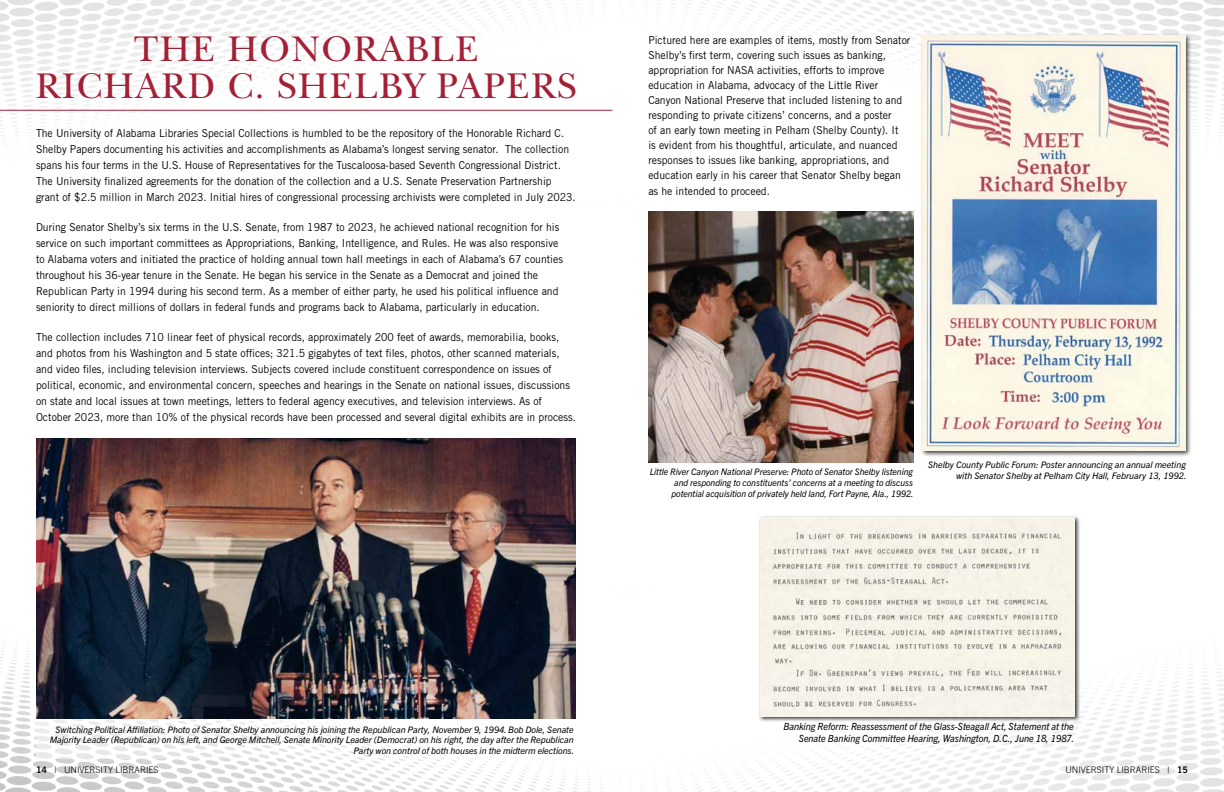
<style>
.page{position:relative;width:1224px;height:792px;background:#fff}
.page>*{position:absolute;margin:0;border:0;box-sizing:border-box;transform-origin:0 0}
.t1{font:37.2px/37.2px "New Baskerville Std";letter-spacing:.04em;color:#a32035;text-align:center}
.t2{font:11px/16px "Trade Gothic LT Std";color:#000;scale:.95 1}
.t3{font:italic 9.9px/11.9px "Trade Gothic Next LT Pro";letter-spacing:-.005em;color:#000;text-align:right;scale:.93 1}
.t4{font:italic 9px/10.8px "Trade Gothic Next LT Pro";letter-spacing:-.005em;color:#000;text-align:right}
.t5{font:300 9px "Trade Gothic LT Std";color:#000}
.s1{font-family:"Trade Gothic LT Std Bd 2";font-weight:400}
</style>
<div class="page">
<svg style="left:586px;top:776px;width:5px;height:16px"></svg>
<svg style="left:0;top:640px;width:578px;height:152px"></svg>
<svg style="left:600px;top:776px;width:4px;height:16px"></svg>
<svg style="left:654px;top:664px;width:570px;height:128px"></svg>
<svg style="left:0;top:0;width:582px;height:142px"></svg>
<svg style="left:657px;top:0;width:567px;height:136px"></svg>
<div style="left:758px;top:515px;width:322px;height:207px;background:#000;opacity:.75"></div>
<img style="left:760px;top:517px;width:315px;height:199px">
<img style="left:648px;top:211px;width:266px;height:251px">
<div style="left:920px;top:33px;width:272px;height:424px;background:#000;opacity:.75"></div>
<img style="left:922px;top:36px;width:264px;height:415px">
<hr style="left:0;top:110px;width:612px;height:1px;background:#a32035">
<img style="left:36px;top:438px;width:540px;height:281px">
<svg style="left:36px;top:719px;width:542px;height:39px"></svg>
<h1 class="t1" style="left:36px;top:31px;width:542px">THE HONORABLE<br>RICHARD C. SHELBY PAPERS</h1>
<p class="t2" style="left:36px;top:125px;width:570px">The University of Alabama Libraries Special Collections is humbled to be the repository of the Honorable Richard C.<br>Shelby Papers documenting his activities and accomplishments as Alabama’s longest serving senator. The collection spans his four terms in the U.S. House of Representatives for the Tuscaloosa-based Seventh Congressional District.<br>The University finalized agreements for the donation of the collection and a U.S. Senate Preservation Partnership grant of $2.5 million in March 2023. Initial hires of congressional processing archivists were completed in July 2023.</p>
<p class="t2" style="left:36px;top:219px;width:556px">During Senator Shelby’s six terms in the U.S. Senate, from 1987 to 2023, he achieved national recognition for his service on such important committees as Appropriations, Banking, Intelligence, and Rules. He was also responsive to Alabama voters and initiated the practice of holding annual town hall meetings in each of Alabama’s 67 counties throughout his 36-year tenure in the Senate. He began his service in the Senate as a Democrat and joined the Republican Party in 1994 during his second term. As a member of either party, he used his political influence and seniority to direct millions of dollars in federal funds and programs back to Alabama, particularly in education.</p>
<p class="t2" style="left:36px;top:329px;width:570px">The collection includes 710 linear feet of physical records, approximately 200 feet of awards, memorabilia, books, and photos from his Washington and 5 state offices; 321.5 gigabytes of text files, photos, other scanned materials, and video files, including television interviews. Subjects covered include constituent correspondence on issues of political, economic, and environmental concern, speeches and hearings in the Senate on national issues, discussions on state and local issues at town meetings, letters to federal agency executives, and television interviews. As of October 2023, more than 10% of the physical records have been processed and several digital exhibits are in process.</p>
<p class="t2" style="left:648px;top:32px;width:277px;line-height:15px">Pictured here are examples of items, mostly from Senator Shelby’s first term, covering such issues as banking, appropriation for NASA activities, efforts to improve education in Alabama, advocacy of the Little River Canyon National Preserve that included listening to and responding to private citizens’ concerns, and a poster<br>of an early town meeting in Pelham (Shelby County). It<br>is evident from his thoughtful, articulate, and nuanced responses to issues like banking, appropriations, and education early in his career that Senator Shelby began</p>
<p class="t2" style="left:648px;top:183px;width:130px">as he intended to proceed.</p>
<p class="t4" style="left:650px;top:466px;width:265px">Little River Canyon National Preserve: Photo of Senator Shelby listening and responding to constituents’ concerns at a meeting to discuss potential acquisition of privately held land, Fort Payne, Ala., 1992.</p>
<p class="t4" style="left:928px;top:459px;width:260px">Shelby County Public Forum: Poster announcing an annual meeting with Senator Shelby at Pelham City Hall, February 13, 1992.</p>
<p class="t4" style="left:50px;top:723px;width:526px">Switching Political Affiliation: Photo of Senator Shelby announcing his joining the Republican Party, November 9, 1994. Bob Dole, Senate<br>Majority Leader (Republican) on his left, and George Mitchell, Senate Minority Leader (Democrat) on his right, the day after the Republican<br>Party won control of both houses in the midterm elections.</p>
<p class="t3" style="left:783px;top:720px;width:314px">Banking Reform: Reassessment of the Glass-Steagall Act, Statement at the<br>Senate Banking Committee Hearing, Washington, D.C., June 18, 1987.</p>
<p class="t5" style="left:36px;top:764px;width:124px"><span class="s1">14</span> | UNIVERSITY LIBRARIES</p>
<p class="t5" style="left:1065px;top:764px;width:124px">UNIVERSITY LIBRARIES | <span class="s1">15</span></p>
</div>
